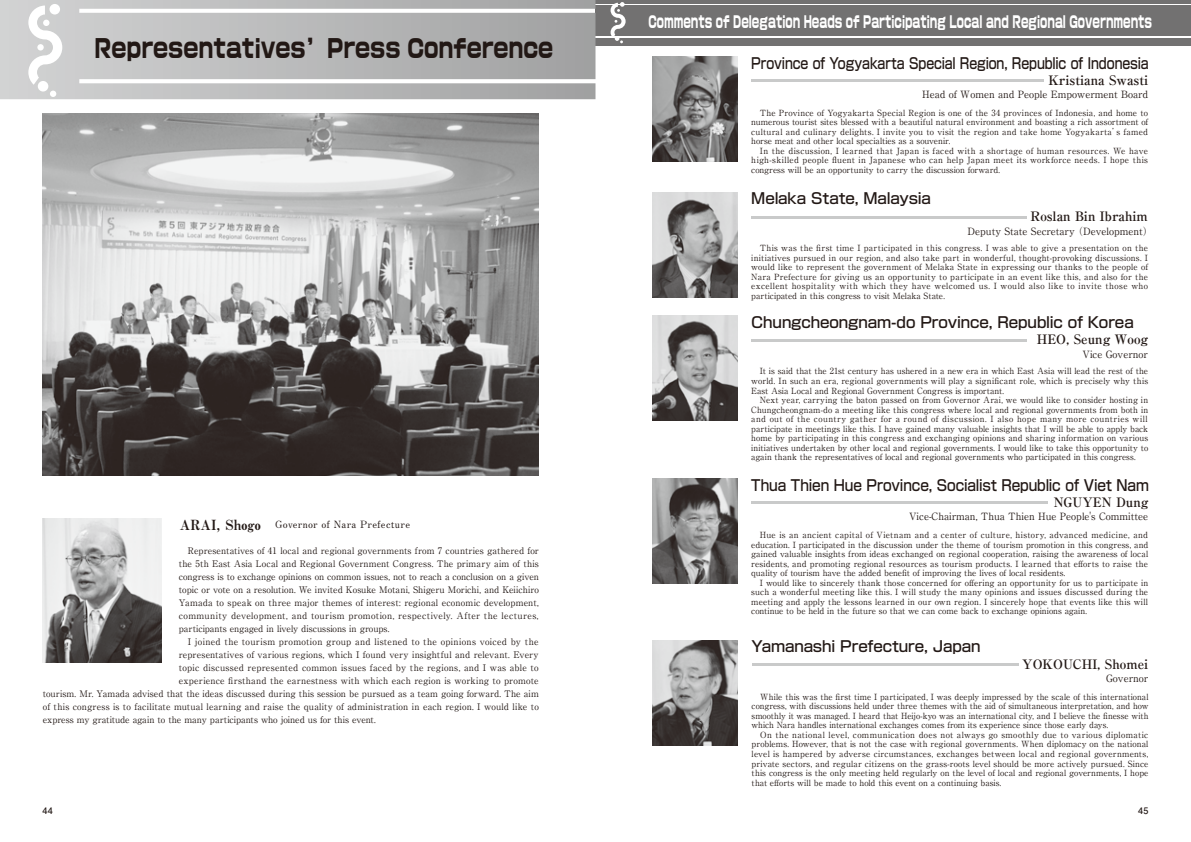
<style>
.page{position:relative;width:1191px;height:842px;background:#fff}
.page>*{position:absolute;margin:0;border:0;box-sizing:border-box;transform-origin:0 0}
.t1{font:25px "True Logo G Extra RKSJ H";color:#221815;scale:.83 1}
.t2{font:16px "True Logo G Extra RKSJ H";color:#fff;scale:.65 1}
.t3{font:500 15px "Shin Go Pro";letter-spacing:-.01em;color:#221815}
.t4{font:500 15px "Shin Go Pro";letter-spacing:-.01em;color:#221815;scale:.83 1}
.t5{font:500 15px "Shin Go Pro";letter-spacing:-.01em;color:#221815;scale:.91 1}
.t6{font:700 13px "Ryumin Pro";color:#221815}
.t7{font:10px "Ryumin Pro";color:#221815}
.t8{font:700 10px "Futo Min A101 Pro";letter-spacing:.02em;color:#221815}
.t9{font:9px/13px "Ryumin Pro";letter-spacing:.015em;color:#221815;text-align:justify}
.t10{font:9px "Ryumin Pro";letter-spacing:-.01em;color:#221815}
.t11{font:700 9px "Futo Go B101 Pro";color:#221815}
.t12{font:8.5px/9.5px "Ryumin Pro";color:#221815;text-align:justify}
.s1{font-family:"Midashi Min Pro MA31";font-weight:400;font-size:14px}
</style>
<div class="page">
<div style="left:595px;top:6px;width:596px;height:30px;background:#727171"></div>
<hr style="left:595px;top:0;width:596px;height:4px;background:#727171">
<div style="left:595px;top:38px;width:596px;height:7px;background:#727171"></div>
<svg style="left:610px;top:2px;width:15px;height:41px"></svg>
<svg style="left:0;top:0;width:595px;height:99px;background:#bebebf"></svg>
<div style="left:49px;top:4px;width:11px;height:11px;background:#fff;border-radius:50%"></div>
<div style="left:38px;top:81px;width:10px;height:11px;background:#fff;border-radius:50%"></div>
<svg style="left:28px;top:6px;width:34px;height:79px"></svg>
<div style="left:37px;top:44px;width:7px;height:7px;background:#fff;border-radius:50%"></div>
<svg style="left:50px;top:91px;width:6px;height:6px"></svg>
<hr style="left:751px;top:79px;width:292px;height:3px;background:#c9caca">
<hr style="left:751px;top:216px;width:276px;height:3px;background:#c9caca">
<hr style="left:751px;top:338px;width:276px;height:3px;background:#c9caca">
<hr style="left:751px;top:501px;width:296px;height:3px;background:#c9caca">
<hr style="left:751px;top:663px;width:267px;height:3px;background:#c9caca">
<img style="left:43px;top:113px;width:496px;height:363px">
<img style="left:652px;top:316px;width:85px;height:105px">
<img style="left:652px;top:192px;width:85px;height:105px">
<img style="left:652px;top:57px;width:85px;height:105px">
<img style="left:652px;top:479px;width:85px;height:104px">
<img style="left:43px;top:518px;width:119px;height:145px">
<img style="left:652px;top:640px;width:85px;height:105px">
<h1 class="t1" style="left:94px;top:36px;width:554px">Representatives’ Press Conference</h1>
<p class="t8" style="left:180px;top:517px;width:232px"><span class="s1">ARAI, Shogo　</span>Governor of Nara Prefecture</p>
<p class="t9" style="left:179px;top:543px;width:362px;text-indent:9px">Representatives of 41 local and regional governments from 7 countries gathered for the 5th East Asia Local and Regional Government Congress. The primary aim of this congress is to exchange opinions on common issues, not to reach a conclusion on a given topic or vote on a resolution. We invited Kosuke Motani, Shigeru Morichi, and Keiichiro Yamada to speak on three major themes of interest: regional economic development, community development, and tourism promotion, respectively. After the lectures, participants engaged in lively discussions in groups.</p>
<p class="t9" style="left:188px;top:634px;width:352px">I joined the tourism promotion group and listened to the opinions voiced by the</p>
<p class="t9" style="left:179px;top:647px;width:361px">representatives of various regions, which I found very insightful and relevant. Every</p>
<p class="t9" style="left:179px;top:660px;width:361px">topic discussed represented common issues faced by the regions, and I was able to</p>
<p class="t9" style="left:179px;top:673px;width:361px">experience firsthand the earnestness with which each region is working to promote</p>
<p class="t9" style="left:43px;top:686px;width:497px">tourism. Mr. Yamada advised that the ideas discussed during this session be pursued as a team going forward. The aim</p>
<p class="t9" style="left:43px;top:699px;width:497px">of this congress is to facilitate mutual learning and raise the quality of administration in each region. I would like to</p>
<p class="t10" style="left:43px;top:712px;width:334px">express my gratitude again to the many participants who joined us for this event.</p>
<h2 class="t2" style="left:648px;top:13px;width:776px">Comments of Delegation Heads of Participating Local and Regional Governments</h2>
<h3 class="t4" style="left:751px;top:51px;width:480px">Province of Yogyakarta Special Region, Republic of Indonesia</h3>
<h3 class="t6" style="left:1048px;top:70px;width:101px">Kristiana Swasti</h3>
<p class="t7" style="left:922px;top:87px;width:228px">Head of Women and People Empowerment Board</p>
<p class="t12" style="left:751px;top:107px;width:398px;text-indent:8px">The Province of Yogyakarta Special Region is one of the 34 provinces of Indonesia, and home to numerous tourist sites blessed with a beautiful natural environment and boasting a rich assortment of cultural and culinary delights. I invite you to visit the region and take home Yogyakarta’s famed horse meat and other local specialties as a souvenir.</p>
<p class="t12" style="left:751px;top:145px;width:398px;text-indent:8px">In the discussion, I learned that Japan is faced with a shortage of human resources. We have high-skilled people fluent in Japanese who can help Japan meet its workforce needs. I hope this congress will be an opportunity to carry the discussion forward.</p>
<h3 class="t3" style="left:751px;top:186px;width:181px">Melaka State, Malaysia</h3>
<p class="t12" style="left:751px;top:243px;width:398px;text-indent:8px">This was the first time I participated in this congress. I was able to give a presentation on the initiatives pursued in our region, and also take part in wonderful, thought-provoking discussions. I would like to represent the government of Melaka State in expressing our thanks to the people of Nara Prefecture for giving us an opportunity to participate in an event like this, and also for the excellent hospitality with which they have welcomed us. I would also like to invite those who participated in this congress to visit Melaka State.</p>
<h3 class="t6" style="left:1030px;top:206px;width:119px">Roslan Bin Ibrahim</h3>
<p class="t7" style="left:967px;top:223px;width:182px">Deputy State Secretary (Development)</p>
<h3 class="t3" style="left:751px;top:310px;width:384px">Chungcheongnam-do Province, Republic of Korea</h3>
<p class="t12" style="left:751px;top:366px;width:398px;text-indent:8px">It is said that the 21st century has ushered in a new era in which East Asia will lead the rest of the world. In such an era, regional governments will play a significant role, which is precisely why this East Asia Local and Regional Government Congress is important.</p>
<p class="t12" style="left:751px;top:394px;width:398px;text-indent:8px">Next year, carrying the baton passed on from Governor Arai, we would like to consider hosting in Chungcheongnam-do a meeting like this congress where local and regional governments from both in and out of the country gather for a round of discussion. I also hope many more countries will participate in meetings like this. I have gained many valuable insights that I will be able to apply back home by participating in this congress and exchanging opinions and sharing information on various initiatives undertaken by other local and regional governments. I would like to take this opportunity to again thank the representatives of local and regional governments who participated in this congress.</p>
<h3 class="t6" style="left:1036px;top:329px;width:113px">HEO, Seung Woog</h3>
<p class="t7" style="left:1082px;top:346px;width:67px">Vice Governor</p>
<h3 class="t5" style="left:751px;top:473px;width:438px">Thua Thien Hue Province, Socialist Republic of Viet Nam</h3>
<h3 class="t6" style="left:1053px;top:492px;width:96px">NGUYEN Dung</h3>
<p class="t7" style="left:909px;top:509px;width:241px">Vice-Chairman, Thua Thien Hue People's Committee</p>
<p class="t12" style="left:751px;top:530px;width:398px;text-indent:8px">Hue is an ancient capital of Vietnam and a center of culture, history, advanced medicine, and education. I participated in the discussion under the theme of tourism promotion in this congress, and gained valuable insights from ideas exchanged on regional cooperation, raising the awareness of local residents, and promoting regional resources as tourism products. I learned that efforts to raise the quality of tourism have the added benefit of improving the lives of local residents.</p>
<p class="t12" style="left:751px;top:577px;width:398px;text-indent:8px">I would like to sincerely thank those concerned for offering an opportunity for us to participate in such a wonderful meeting like this. I will study the many opinions and issues discussed during the meeting and apply the lessons learned in our own region. I sincerely hope that events like this will continue to be held in the future so that we can come back to exchange opinions again.</p>
<h3 class="t3" style="left:751px;top:634px;width:230px">Yamanashi Prefecture, Japan</h3>
<h3 class="t6" style="left:1022px;top:653px;width:128px">YOKOUCHI, Shomei</h3>
<p class="t7" style="left:1106px;top:670px;width:44px">Governor</p>
<p class="t12" style="left:751px;top:691px;width:398px;text-indent:8px">While this was the first time I participated, I was deeply impressed by the scale of this international congress, with discussions held under three themes with the aid of simultaneous interpretation, and how smoothly it was managed. I heard that Heijo-kyo was an international city, and I believe the finesse with which Nara handles international exchanges comes from its experience since those early days.</p>
<p class="t12" style="left:751px;top:729px;width:398px;text-indent:8px">On the national level, communication does not always go smoothly due to various diplomatic problems. However, that is not the case with regional governments. When diplomacy on the national level is hampered by adverse circumstances, exchanges between local and regional governments, private sectors, and regular citizens on the grass-roots level should be more actively pursued. Since this congress is the only meeting held regularly on the level of local and regional governments, I hope that efforts will be made to hold this event on a continuing basis.</p>
<p class="t11" style="left:43px;top:803px;width:12px">44</p>
<p class="t11" style="left:1138px;top:803px;width:12px">45</p>
</div>
